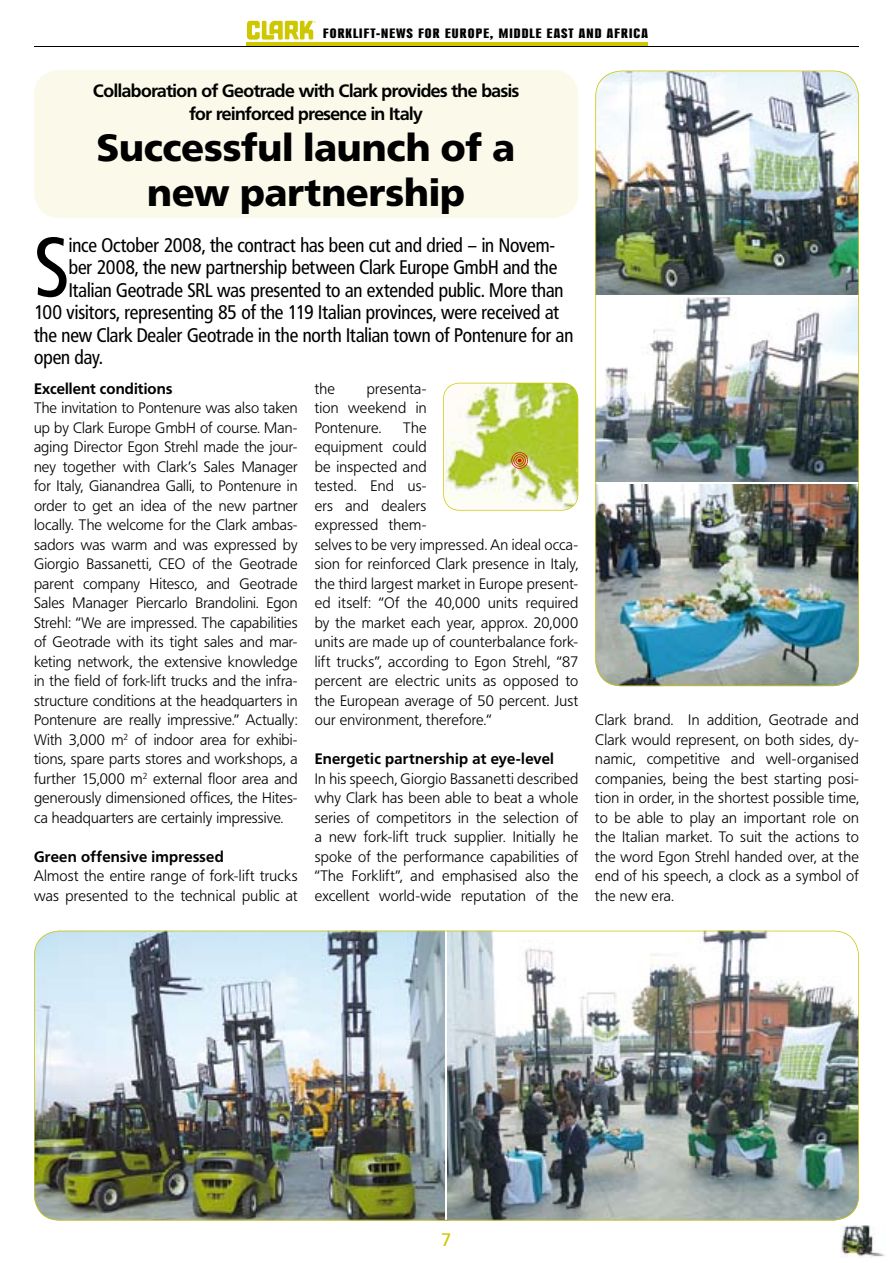
<style>
.page{position:relative;width:893px;height:1263px;background:#fff}
.page>*{position:absolute;margin:0;border:0;box-sizing:border-box;transform-origin:0 0}
.t1{font:83.25px "Frutiger Condensed BQ";color:#000}
.t2{font:900 37.5px/45px "Frutiger BQ";color:#000;text-align:center}
.t3{font:19.5px "Frutiger Condensed BQ";color:#000}
.t4{font:18px "Frutiger BQ";color:#cfc700}
.t5{font:700 17.7px/22.5px "Frutiger BQ";letter-spacing:-.025em;color:#000;text-align:center}
.t6{font:300 15px/19.5px "Frutiger BQ";letter-spacing:.015em;color:#000;text-align:justify}
.t7{font:700 15px "Frutiger BQ";letter-spacing:.02em;color:#000}
.t8{font:800 13.5px "Information Condensed BQ";letter-spacing:.07em;color:#000;scale:1.21 1}
</style>
<div class="page">
<img style="left:841px;top:1226px;width:44px;height:31px">
<hr style="left:247px;top:43px;width:401px;height:3px;background:#cfc700">
<svg style="left:247px;top:21px;width:69px;height:19px"></svg>
<hr style="left:34px;top:46px;width:825px;height:1px;background:#000">
<div style="left:34px;top:70px;width:544px;height:148px;background:#faf9ea;border-radius:26px"></div>
<img style="left:34px;top:931px;width:825px;height:289px">
<svg style="left:443px;top:383px;width:135px;height:128px"></svg>
<img style="left:595px;top:71px;width:264px;height:615px">
<p class="t8" style="left:323px;top:26px;width:270px">FORKLIFT-NEWS FOR EUROPE, MIDDLE EAST AND AFRICA</p>
<p class="t5" style="left:93px;top:80px;width:427px">Collaboration of Geotrade with Clark provides the basis for reinforced presence in Italy</p>
<h2 class="t2" style="left:97px;top:126px;width:419px">Successful launch of a new partnership</h2>
<h1 class="t1" style="left:34px;top:215px;width:36px">S</h1>
<h3 class="t3" style="left:69px;top:232px;width:488px">ince October 2008, the contract has been cut and dried – in Novem-</h3>
<h3 class="t3" style="left:69px;top:255px;width:490px">ber 2008, the new partnership between Clark Europe GmbH and the</h3>
<h3 class="t3" style="left:69px;top:277px;width:496px">Italian Geotrade SRL was presented to an extended public. More than</h3>
<h3 class="t3" style="left:34px;top:300px;width:527px">100 visitors, representing 85 of the 119 Italian provinces, were received at</h3>
<h3 class="t3" style="left:34px;top:322px;width:541px">the new Clark Dealer Geotrade in the north Italian town of Pontenure for an</h3>
<h3 class="t3" style="left:34px;top:345px;width:70px">open day.</h3>
<p class="t7" style="left:34px;top:379px;width:140px">Excellent conditions</p>
<p class="t6" style="left:34px;top:398px;width:265px">The invitation to Pontenure was also taken up by Clark Europe GmbH of course. Man&shy;aging Director Egon Strehl made the jour&shy;ney together with Clark’s Sales Manager for Italy, Gianandrea Galli, to Pontenure in order to get an idea of the new partner locally. The welcome for the Clark ambas&shy;sadors was warm and was expressed by Giorgio Bassanetti, CEO of the Geotrade parent company Hitesco, and Geotrade Sales Manager Piercarlo Brandolini. Egon Strehl: “We are impressed. The capabilities of Geotrade with its tight sales and mar&shy;keting network, the extensive knowledge in the field of fork-lift trucks and the infra&shy;structure conditions at the headquarters in Pontenure are really impressive.” Actually:<br>With 3,000 m<sup>2</sup> of indoor area for exhibi&shy;tions, spare parts stores and workshops, a further 15,000 m<sup>2</sup> external floor area and generously dimensioned offices, the Hites&shy;ca headquarters are certainly impressive.</p>
<p class="t7" style="left:34px;top:847px;width:191px">Green offensive impressed</p>
<p class="t6" style="left:34px;top:866px;width:265px">Almost the entire range of fork-lift trucks was presented to the technical public at</p>
<p class="t6" style="left:315px;top:379px;width:22px">the</p>
<p class="t6" style="left:315px;top:379px;width:113px;text-indent:52px">presenta&shy;tion weekend in Pontenure.</p>
<p class="t6" style="left:315px;top:418px;width:265px;text-align:left;text-indent:88px">The<br>equipment could<br>be inspected and<br>tested. End us-<br>ers and dealers<br>expressed them-<br>selves to be very impressed. An ideal occa&shy;sion for reinforced Clark presence in Italy, the third largest market in Europe present&shy;ed itself: “Of the 40,000 units required by the market each year, approx. 20,000 units are made up of counterbalance fork&shy;lift trucks”, according to Egon Strehl, “87 percent are electric units as opposed to the European average of 50 percent. Just our environment, therefore.“</p>
<p class="t7" style="left:315px;top:750px;width:241px">Energetic partnership at eye-level</p>
<p class="t6" style="left:315px;top:769px;width:265px">In his speech, Giorgio Bassanetti described why Clark has been able to beat a whole series of competitors in the selection of a new fork-lift truck supplier. Initially he spoke of the performance capabilities of “The Forklift”, and emphasised also the excellent world-wide reputation of the</p>
<p class="t6" style="left:595px;top:710px;width:265px">Clark brand. In addition, Geotrade and Clark would represent, on both sides, dy&shy;namic, competitive and well-organised companies, being the best starting posi&shy;tion in order, in the shortest possible time, to be able to play an important role on the Italian market. To suit the actions to the word Egon Strehl handed over, at the end of his speech, a clock as a symbol of the new era.</p>
<p class="t4" style="left:442px;top:1229px;width:11px">7</p>
</div>
